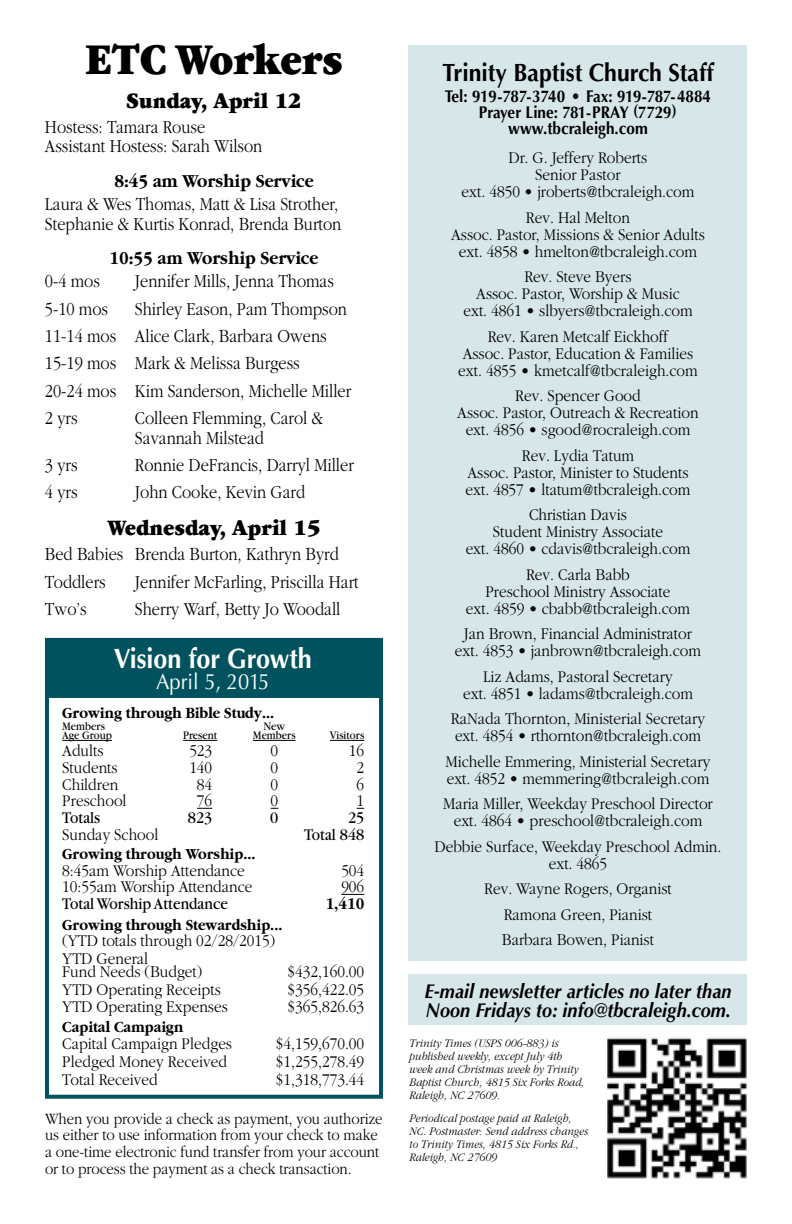
<style>
.page{position:relative;width:792px;height:1224px;background:#fff}
.page>*{position:absolute;margin:0;border:0;box-sizing:border-box;transform-origin:0 0}
.t1{font:900 46px "Garamond";color:#000;scale:.88 1}
.t2{font:700 28px "Optima";color:#fff;scale:.9 1}
.t3{font:700 25px "Optima";color:#000;scale:.92 1}
.t4{font:900 23px "Garamond";color:#000;scale:.9 1}
.t5{font:22px "Optima";color:#fff;scale:.92 1}
.t6{font:italic 700 20px/19.2px "Optima";letter-spacing:.005em;color:#000;scale:.9 1}
.t7{font:300 19px/27.4px "Garamond";color:#000;scale:.86 1}
.t8{font:700 19px "Garamond";color:#000;scale:.9 1}
.t9{font:300 17px/17px "Garamond";color:#000;text-align:center;scale:.9 1}
.t10{font:700 17px/16px "Optima";letter-spacing:.005em;color:#000;text-align:center;scale:.9 1}
.t11{font:17px "Garamond";color:#000;scale:.9 1}
.t12{font:700 17px "Garamond";color:#000;scale:.9 1}
.t13{font:300 16.4px/16.8px "Garamond";letter-spacing:-.005em;color:#000;scale:.9 1}
.t14{font:700 16px "Garamond";color:#000;scale:.9 1}
.t15{font:italic 300 12px/13px "Garamond";letter-spacing:.005em;color:#000;scale:.9 1}
.t16{font:12px "Garamond";color:#000;scale:.9 1}
</style>
<div class="page">
<div style="left:409px;top:45px;width:338px;height:915px;background:#d7e6e8"></div>
<div style="left:409px;top:975px;width:338px;height:50px;background:#d7e6e8"></div>
<img style="left:607px;top:1037px;width:140px;height:142px">
<div style="left:45px;top:638px;width:337px;height:59px;background:#00535e"></div>
<div style="left:45px;top:638px;width:338px;height:461px;border:4px solid #00535e"></div>
<hr style="left:62px;top:740px;width:50px;height:1px;background:#000">
<hr style="left:183px;top:740px;width:34px;height:1px;background:#000">
<hr style="left:253px;top:740px;width:43px;height:1px;background:#000">
<hr style="left:330px;top:740px;width:34px;height:1px;background:#000">
<svg style="left:197px;top:808px;width:15px;height:1px"></svg>
<svg style="left:341px;top:894px;width:23px;height:1px"></svg>
<h1 class="t1" style="left:85px;top:35px;width:295px">ETC Workers</h1>
<h3 class="t4" style="left:126px;top:88px;width:196px">Sunday, April 12</h3>
<p class="t7" style="left:45px;top:117px;width:254px;line-height:19.4px">Hostess: Tamara Rouse<br>Assistant Hostess: Sarah Wilson</p>
<p class="t8" style="left:114px;top:170px;width:223px">8:45 am Worship Service</p>
<p class="t7" style="left:45px;top:195px;width:346px;line-height:19.4px">Laura &amp; Wes Thomas, Matt &amp; Lisa Strother,<br>Stephanie &amp; Kurtis Konrad, Brenda Burton</p>
<p class="t8" style="left:110px;top:247px;width:233px">10:55 am Worship Service</p>
<p class="t7" style="left:45px;top:268px;width:65px">0-4 mos</p>
<p class="t7" style="left:135px;top:268px;width:233px">Jennifer Mills, Jenna Thomas</p>
<p class="t7" style="left:45px;top:295px;width:75px">5-10 mos</p>
<p class="t7" style="left:45px;top:295px;width:358px;text-indent:90px">Shirley Eason, Pam Thompson<br>11-14 mos Alice Clark, Barbara Owens<br>15-19 mos Mark &amp; Melissa Burgess<br>20-24 mos Kim Sanderson, Michelle Miller<br>2 yrs</p>
<p class="t7" style="left:135px;top:409px;width:220px;line-height:19.4px">Colleen Flemming, Carol &amp;<br>Savannah Milstead</p>
<p class="t7" style="left:45px;top:451px;width:39px">3 yrs</p>
<p class="t7" style="left:135px;top:451px;width:256px">Ronnie DeFrancis, Darryl Miller</p>
<p class="t7" style="left:45px;top:479px;width:39px">4 yrs</p>
<p class="t7" style="left:135px;top:479px;width:199px">John Cooke, Kevin Gard</p>
<h3 class="t4" style="left:108px;top:516px;width:238px">Wednesday, April 15</h3>
<p class="t7" style="left:45px;top:541px;width:343px">Bed Babies Brenda Burton, Kathryn Byrd<br>Toddlers</p>
<p class="t7" style="left:135px;top:568px;width:262px">Jennifer McFarling, Priscilla Hart</p>
<p class="t7" style="left:45px;top:596px;width:50px">Two’s</p>
<p class="t7" style="left:135px;top:596px;width:241px">Sherry Warf, Betty Jo Woodall</p>
<h2 class="t2" style="left:114px;top:643px;width:221px">Vision for Growth</h2>
<p class="t5" style="left:156px;top:669px;width:125px">April 5, 2015</p>
<p class="t14" style="left:62px;top:704px;width:237px">Growing through Bible Study...</p>
<p class="t16" style="left:62px;top:720px;width:49px">Members</p>
<p class="t16" style="left:263px;top:720px;width:26px">New</p>
<p class="t16" style="left:62px;top:729px;width:57px">Age Group</p>
<p class="t16" style="left:183px;top:729px;width:39px">Present</p>
<p class="t16" style="left:253px;top:729px;width:49px">Members</p>
<p class="t16" style="left:330px;top:729px;width:40px">Visitors</p>
<p class="t9" style="left:62px;top:742px;width:47px">Adults</p>
<p class="t9" style="left:189px;top:742px;width:27px">523</p>
<p class="t9" style="left:271px;top:742px;width:10px">0</p>
<p class="t9" style="left:349px;top:742px;width:18px">16</p>
<p class="t9" style="left:62px;top:759px;width:63px">Students</p>
<p class="t9" style="left:189px;top:759px;width:27px">140</p>
<p class="t9" style="left:271px;top:759px;width:10px">0</p>
<p class="t9" style="left:357px;top:759px;width:10px">2</p>
<p class="t9" style="left:62px;top:776px;width:64px">Children</p>
<p class="t9" style="left:197px;top:776px;width:19px">84</p>
<p class="t9" style="left:271px;top:776px;width:10px">0</p>
<p class="t9" style="left:357px;top:776px;width:10px">6</p>
<p class="t9" style="left:62px;top:793px;width:73px">Preschool</p>
<p class="t9" style="left:197px;top:793px;width:19px">76</p>
<p class="t9" style="left:271px;top:793px;width:10px">0</p>
<p class="t9" style="left:357px;top:793px;width:10px">1</p>
<p class="t11" style="left:62px;top:809px;width:44px">Totals</p>
<p class="t11" style="left:188px;top:809px;width:29px">823</p>
<p class="t11" style="left:270px;top:809px;width:11px">0</p>
<p class="t11" style="left:348px;top:809px;width:20px">25</p>
<p class="t9" style="left:62px;top:826px;width:108px">Sunday School</p>
<p class="t11" style="left:304px;top:826px;width:68px">Total 848</p>
<p class="t14" style="left:62px;top:845px;width:216px">Growing through Worship...</p>
<p class="t9" style="left:62px;top:862px;width:204px">8:45am Worship Attendance</p>
<p class="t9" style="left:341px;top:862px;width:27px">504</p>
<p class="t9" style="left:62px;top:879px;width:213px">10:55am Worship Attendance</p>
<p class="t9" style="left:341px;top:879px;width:27px">906</p>
<p class="t11" style="left:62px;top:895px;width:186px">Total Worship Attendance</p>
<p class="t12" style="left:326px;top:894px;width:44px">1,410</p>
<p class="t14" style="left:62px;top:916px;width:246px">Growing through Stewardship...</p>
<p class="t9" style="left:62px;top:931px;width:238px;line-height:18px;text-align:left">(YTD totals through 02/28/2015)<br>YTD General</p>
<p class="t9" style="left:62px;top:963px;width:157px">Fund Needs (Budget)</p>
<p class="t9" style="left:287px;top:963px;width:87px">$432,160.00</p>
<p class="t9" style="left:62px;top:981px;width:178px">YTD Operating Receipts</p>
<p class="t9" style="left:287px;top:981px;width:87px">$356,422.05</p>
<p class="t9" style="left:62px;top:998px;width:185px">YTD Operating Expenses</p>
<p class="t9" style="left:287px;top:998px;width:87px">$365,826.63</p>
<p class="t14" style="left:62px;top:1018px;width:136px">Capital Campaign</p>
<p class="t9" style="left:62px;top:1035px;width:190px">Capital Campaign Pledges</p>
<p class="t9" style="left:276px;top:1035px;width:100px">$4,159,670.00</p>
<p class="t9" style="left:62px;top:1053px;width:184px">Pledged Money Received</p>
<p class="t9" style="left:276px;top:1053px;width:100px">$1,255,278.49</p>
<p class="t9" style="left:62px;top:1072px;width:108px">Total Received</p>
<p class="t9" style="left:276px;top:1072px;width:100px">$1,318,773.44</p>
<p class="t13" style="left:45px;top:1110px;width:377px">When you provide a check as payment, you authorize us either to use information from your check to make a one-time electronic fund transfer from your account or to process the payment as a check transaction.</p>
<h3 class="t3" style="left:442px;top:57px;width:296px">Trinity Baptist Church Staff</h3>
<p class="t10" style="left:445px;top:88px;width:297px">Tel: 919-787-3740 • Fax: 919-787-4884<br>Prayer Line: 781-PRAY (7729) www.tbcraleigh.com</p>
<p class="t9" style="left:462px;top:150px;width:260px">Dr. G. Jeffery Roberts<br>Senior Pastor<br>ext. 4850 • jroberts@tbcraleigh.com</p>
<p class="t9" style="left:451px;top:209px;width:283px">Rev. Hal Melton<br>Assoc. Pastor, Missions &amp; Senior Adults ext. 4858 • hmelton@tbcraleigh.com</p>
<p class="t9" style="left:463px;top:269px;width:256px">Rev. Steve Byers<br>Assoc. Pastor, Worship &amp; Music ext. 4861 • slbyers@tbcraleigh.com</p>
<p class="t9" style="left:458px;top:328px;width:268px">Rev. Karen Metcalf Eickhoff<br>Assoc. Pastor, Education &amp; Families ext. 4855 • kmetcalf@tbcraleigh.com</p>
<p class="t9" style="left:457px;top:388px;width:270px">Rev. Spencer Good<br>Assoc. Pastor, Outreach &amp; Recreation ext. 4856 • sgood@rocraleigh.com</p>
<p class="t9" style="left:466px;top:447px;width:251px">Rev. Lydia Tatum<br>Assoc. Pastor, Minister to Students ext. 4857 • ltatum@tbcraleigh.com</p>
<p class="t9" style="left:466px;top:507px;width:251px">Christian Davis<br>Student Ministry Associate<br>ext. 4860 • cdavis@tbcraleigh.com</p>
<p class="t9" style="left:466px;top:566px;width:250px">Rev. Carla Babb<br>Preschool Ministry Associate<br>ext. 4859 • cbabb@tbcraleigh.com</p>
<p class="t9" style="left:455px;top:626px;width:275px">Jan Brown, Financial Administrator ext. 4853 • janbrown@tbcraleigh.com</p>
<p class="t9" style="left:463px;top:668px;width:257px">Liz Adams, Pastoral Secretary<br>ext. 4851 • ladams@tbcraleigh.com</p>
<p class="t9" style="left:451px;top:711px;width:284px;text-align:left">RaNada Thornton, Ministerial Secretary ext. 4854 • rthornton@tbcraleigh.com</p>
<p class="t9" style="left:446px;top:753px;width:296px;text-align:left">Michelle Emmering, Ministerial Secretary ext. 4852 • memmering@tbcraleigh.com</p>
<p class="t9" style="left:443px;top:796px;width:301px">Maria Miller, Weekday Preschool Director ext. 4864 • preschool@tbcraleigh.com</p>
<p class="t9" style="left:434px;top:838px;width:321px">Debbie Surface, Weekday Preschool Admin. ext. 4865</p>
<p class="t9" style="left:484px;top:876px;width:210px;line-height:25.6px">Rev. Wayne Rogers, Organist<br>Ramona Green, Pianist<br>Barbara Bowen, Pianist</p>
<p class="t6" style="left:424px;top:982px;width:343px">E-mail newsletter articles no later than<br>Noon Fridays to: info@tbcraleigh.com.</p>
<p class="t15" style="left:409px;top:1037px;width:196px">Trinity Times (USPS 006-883) is published weekly, except July 4th week and Christmas week by Trinity<br>Baptist Church, 4815 Six Forks Road,<br>Raleigh, NC 27609.</p>
<p class="t15" style="left:409px;top:1112px;width:200px">Periodical postage paid at Raleigh,<br>NC. Postmaster: Send address changes to Trinity Times, 4815 Six Forks Rd.,<br>Raleigh, NC 27609</p>
</div>
